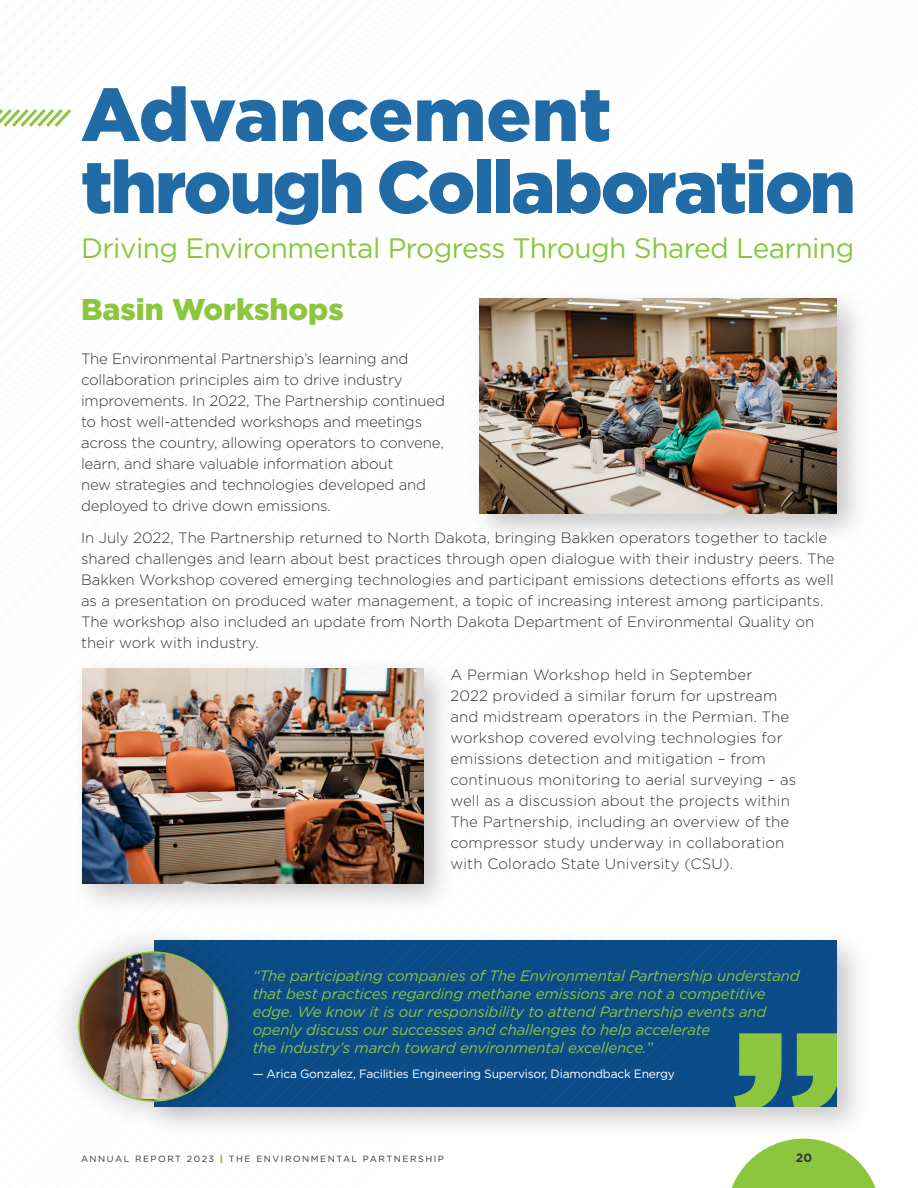
<style>
.page{position:relative;width:918px;height:1188px;background:#fff}
.page>*{position:absolute;margin:0;border:0;box-sizing:border-box;transform-origin:0 0}
.t1{font:900 75px "Gotham";color:#216ba6}
.t2{font:900 73.5px "Gotham";letter-spacing:-.035em;color:#216ba6}
.t3{font:900 30px "Gotham";color:#8bc63e}
.t4{font:28.2px "Gotham";letter-spacing:-.02em;color:#8bc63e}
.Body{font:300 15px/21px "Gotham";color:#323436}
.t5{font:italic 15px/18px "Gotham";letter-spacing:-.01em;color:#8bc63e}
.t6{font:12px "Gotham";letter-spacing:-.02em;color:#fff}
.t7{font:700 12px "Gotham";color:#323436}
.t8{font:9px "Gotham";letter-spacing:.17em;color:#323436}
.s1{font-weight:900;color:#8bc63e}
</style>
<div class="page">
<svg style="left:0;top:106px;width:74px;height:24px"></svg>
<div style="left:467px;top:286px;width:403px;height:261px;background:#231f20;opacity:.25"></div>
<img style="left:480px;top:299px;width:357px;height:214px">
<div style="left:70px;top:656px;width:387px;height:260px;background:#231f20;opacity:.25"></div>
<img style="left:82px;top:668px;width:341px;height:215px">
<div style="left:142px;top:929px;width:728px;height:211px;background:#231f20;opacity:.25"></div>
<div style="left:258px;top:941px;width:579px;height:166px;background:#0b4b88"></div>
<svg style="left:734px;top:1033px;width:103px;height:74px;background:#65a154"></svg>
<div style="left:49px;top:922px;width:209px;height:209px;background:#231f20;opacity:.3"></div>
<img style="left:79px;top:952px;width:149px;height:149px;border-radius:74px">
<svg style="left:726px;top:1139px;width:150px;height:49px"></svg>
<p class="t1" style="left:81px;top:63px;width:532px">Advancement</p>
<p class="t2" style="left:81px;top:136px;width:777px">through Collaboration</p>
<p class="t4" style="left:81px;top:230px;width:775px">Driving Environmental Progress Through Shared Learning</p>
<p class="t3" style="left:81px;top:288px;width:264px">Basin Workshops</p>
<p class="Body" style="left:81px;top:348px;width:366px">The Environmental Partnership’s learning and collaboration principles aim to drive industry improvements. In 2022, The Partnership continued to host well-attended workshops and meetings across the country, allowing operators to convene, learn, and share valuable information about<br>new strategies and technologies developed and deployed to drive down emissions.</p>
<p class="Body" style="left:81px;top:527px;width:755px">In July 2022, The Partnership returned to North Dakota, bringing Bakken operators together to tackle shared challenges and learn about best practices through open dialogue with their industry peers. The Bakken Workshop covered emerging technologies and participant emissions detections efforts as well as a presentation on produced water management, a topic of increasing interest among participants.<br>The workshop also included an update from North Dakota Department of Environmental Quality on their work with industry.</p>
<p class="Body" style="left:450px;top:663px;width:348px">A Permian Workshop held in September<br>2022 provided a similar forum for upstream and midstream operators in the Permian. The workshop covered evolving technologies for emissions detection and mitigation – from continuous monitoring to aerial surveying – as well as a discussion about the projects within The Partnership, including an overview of the compressor study underway in collaboration with Colorado State University (CSU).</p>
<p class="t5" style="left:253px;top:967px;width:549px">“The participating companies of The Environmental Partnership understand that best practices regarding methane emissions are not a competitive edge. We know it is our responsibility to attend Partnership events and openly discuss our successes and challenges to help accelerate<br>the industry’s march toward environmental excellence.”</p>
<p class="t6" style="left:253px;top:1066px;width:424px">— Arica Gonzalez, Facilities Engineering Supervisor, Diamondback Energy</p>
<p class="t8" style="left:81px;top:1153px;width:364px">ANNUAL REPORT 2023 <span class="s1">|</span> THE ENVIRONMENTAL PARTNERSHIP</p>
<p class="t7" style="left:796px;top:1150px;width:18px">20</p>
</div>
